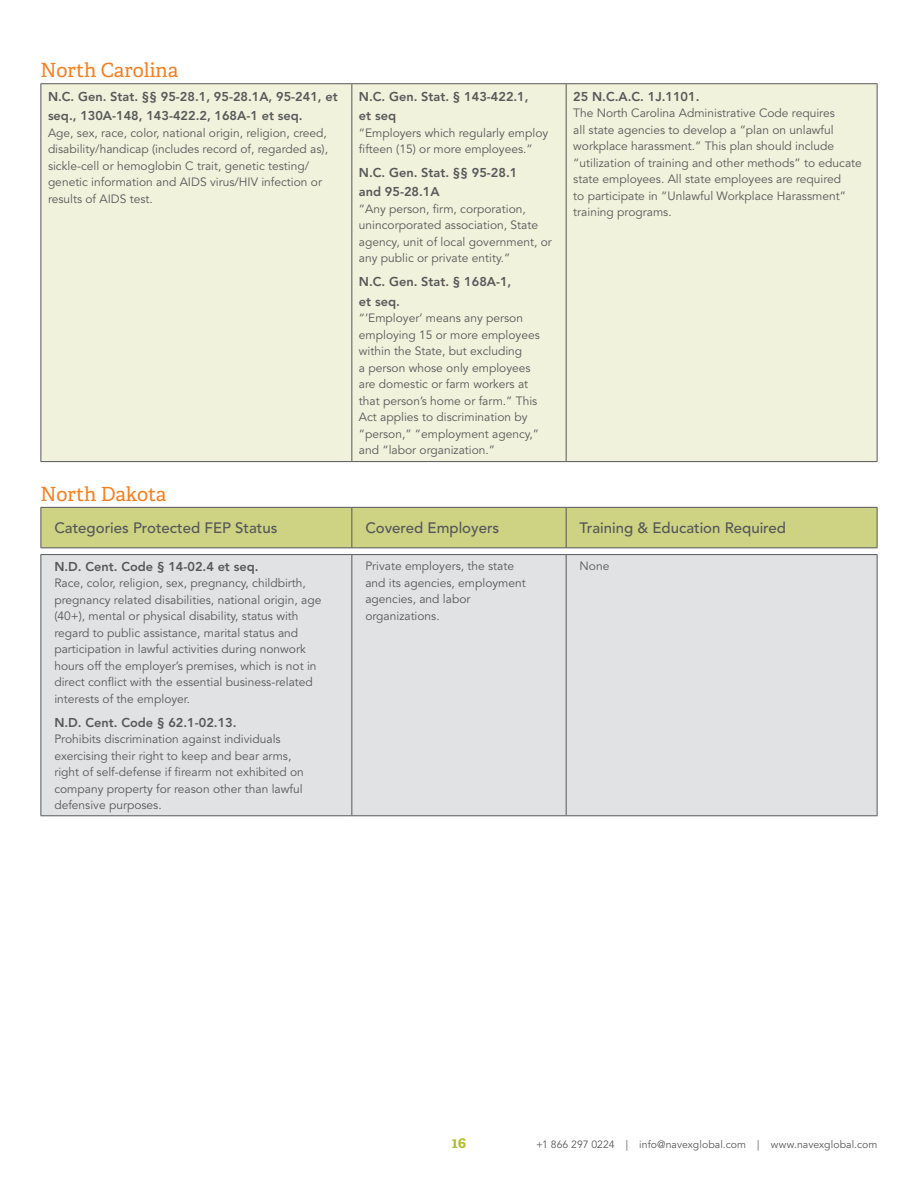
<style>
.page{position:relative;width:918px;height:1188px;background:#fff}
.page>*{position:absolute;margin:0;border:0;box-sizing:border-box;transform-origin:0 0}
.t1{font:19.5px "Adelle";color:#f57f21}
.t2{font:500 15px "Avenir LT Std";color:#54565a}
.t3{font:700 15px "Adelle";color:#b4bd34}
.t4{font:800 12.75px/19.5px "Avenir LT Std";color:#57585a}
.t5{font:12px/16.5px "Avenir LT Std";color:#57585a}
.t6{font:10.5px "Avenir LT Std";letter-spacing:.005em;color:#57585a}
</style>
<div class="page">
<div style="left:41px;top:84px;width:836px;height:377px;background:#f1f2dc"></div>
<hr style="left:351px;top:84px;width:1px;height:377px;background:#57585a">
<hr style="left:566px;top:84px;width:1px;height:377px;background:#57585a">
<hr style="left:40px;top:83px;width:312px;height:1px;background:#57585a">
<hr style="left:40px;top:84px;width:1px;height:377px;background:#57585a">
<hr style="left:352px;top:83px;width:214px;height:1px;background:#57585a">
<hr style="left:566px;top:83px;width:311px;height:1px;background:#57585a">
<hr style="left:877px;top:84px;width:1px;height:377px;background:#57585a">
<hr style="left:40px;top:461px;width:312px;height:1px;background:#57585a">
<hr style="left:352px;top:461px;width:214px;height:1px;background:#57585a">
<hr style="left:566px;top:461px;width:311px;height:1px;background:#57585a">
<div style="left:41px;top:508px;width:836px;height:39px;background:#ced283"></div>
<hr style="left:351px;top:508px;width:1px;height:39px;background:#54565a">
<hr style="left:566px;top:508px;width:1px;height:39px;background:#54565a">
<hr style="left:877px;top:508px;width:1px;height:39px;background:#54565a">
<hr style="left:40px;top:507px;width:312px;height:1px;background:#54565a">
<hr style="left:40px;top:508px;width:1px;height:39px;background:#54565a">
<hr style="left:352px;top:507px;width:214px;height:1px;background:#54565a">
<hr style="left:566px;top:507px;width:311px;height:1px;background:#54565a">
<hr style="left:40px;top:547px;width:312px;height:1px;background:#54565a">
<hr style="left:352px;top:547px;width:214px;height:1px;background:#54565a">
<hr style="left:566px;top:547px;width:311px;height:1px;background:#54565a">
<div style="left:41px;top:555px;width:836px;height:260px;background:#e1e2e4"></div>
<hr style="left:351px;top:555px;width:1px;height:260px;background:#57585a">
<hr style="left:566px;top:555px;width:1px;height:260px;background:#57585a">
<hr style="left:40px;top:554px;width:312px;height:1px;background:#57585a">
<hr style="left:40px;top:555px;width:1px;height:260px;background:#57585a">
<hr style="left:352px;top:554px;width:214px;height:1px;background:#57585a">
<hr style="left:566px;top:554px;width:311px;height:1px;background:#57585a">
<hr style="left:877px;top:555px;width:1px;height:260px;background:#57585a">
<hr style="left:40px;top:815px;width:312px;height:1px;background:#57585a">
<hr style="left:352px;top:815px;width:214px;height:1px;background:#57585a">
<hr style="left:566px;top:815px;width:311px;height:1px;background:#57585a">
<h1 class="t1" style="left:40px;top:56px;width:139px">North Carolina</h1>
<p class="t4" style="left:48px;top:87px;width:291px">N.C. Gen. Stat. §§ 95-28.1, 95-28.1A, 95-241, et seq., 130A-148, 143-422.2, 168A-1 et seq.</p>
<p class="t5" style="left:48px;top:125px;width:282px">Age, sex, race, color, national origin, religion, creed, disability/handicap (includes record of, regarded as), sickle-cell or hemoglobin C trait, genetic testing/ genetic information and AIDS virus/HIV infection or results of AIDS test.</p>
<p class="t4" style="left:359px;top:87px;width:171px">N.C. Gen. Stat. § 143-422.1, et seq</p>
<p class="t5" style="left:359px;top:125px;width:191px">“Employers which regularly employ fifteen (15) or more employees.”</p>
<p class="t4" style="left:359px;top:163px;width:160px">N.C. Gen. Stat. §§ 95-28.1 and 95-28.1A</p>
<p class="t5" style="left:359px;top:201px;width:194px">“Any person, firm, corporation, unincorporated association, State agency, unit of local government, or any public or private entity.”</p>
<p class="t4" style="left:359px;top:272px;width:154px">N.C. Gen. Stat. § 168A-1, et seq.</p>
<p class="t5" style="left:359px;top:310px;width:182px">“‘Employer’ means any person employing 15 or more employees within the State, but excluding<br>a person whose only employees are domestic or farm workers at that person’s home or farm.” This<br>Act applies to discrimination by “person,” “employment agency,” and “labor organization.”</p>
<p class="t4" style="left:573px;top:87px;width:128px">25 N.C.A.C. 1J.1101.</p>
<p class="t5" style="left:573px;top:105px;width:290px">The North Carolina Administrative Code requires<br>all state agencies to develop a “plan on unlawful workplace harassment.” This plan should include “utilization of training and other methods” to educate state employees. All state employees are required<br>to participate in “Unlawful Workplace Harassment” training programs.</p>
<h1 class="t1" style="left:40px;top:480px;width:127px">North Dakota</h1>
<p class="t2" style="left:54px;top:519px;width:225px">Categories Protected FEP Status</p>
<p class="t2" style="left:365px;top:519px;width:135px">Covered Employers</p>
<p class="t2" style="left:580px;top:519px;width:208px">Training &amp; Education Required</p>
<p class="t4" style="left:54px;top:557px;width:206px">N.D. Cent. Code § 14-02.4 et seq.</p>
<p class="t5" style="left:54px;top:575px;width:269px">Race, color, religion, sex, pregnancy, childbirth, pregnancy related disabilities, national origin, age (40+), mental or physical disability, status with regard to public assistance, marital status and participation in lawful activities during nonwork hours off the employer’s premises, which is not in direct conflict with the essential business-related interests of the employer.</p>
<p class="t4" style="left:54px;top:712px;width:184px">N.D. Cent. Code § 62.1-02.13.</p>
<p class="t5" style="left:54px;top:731px;width:251px">Prohibits discrimination against individuals exercising their right to keep and bear arms, right of self-defense if firearm not exhibited on company property for reason other than lawful defensive purposes.</p>
<p class="t5" style="left:365px;top:558px;width:162px">Private employers, the state and its agencies, employment agencies, and labor organizations.</p>
<p class="t5" style="left:580px;top:558px;width:31px">None</p>
<p class="t3" style="left:452px;top:1132px;width:16px">16</p>
<p class="t6" style="left:536px;top:1138px;width:343px">+1 866 297 0224 | info@navexglobal.com | www.navexglobal.com</p>
</div>
